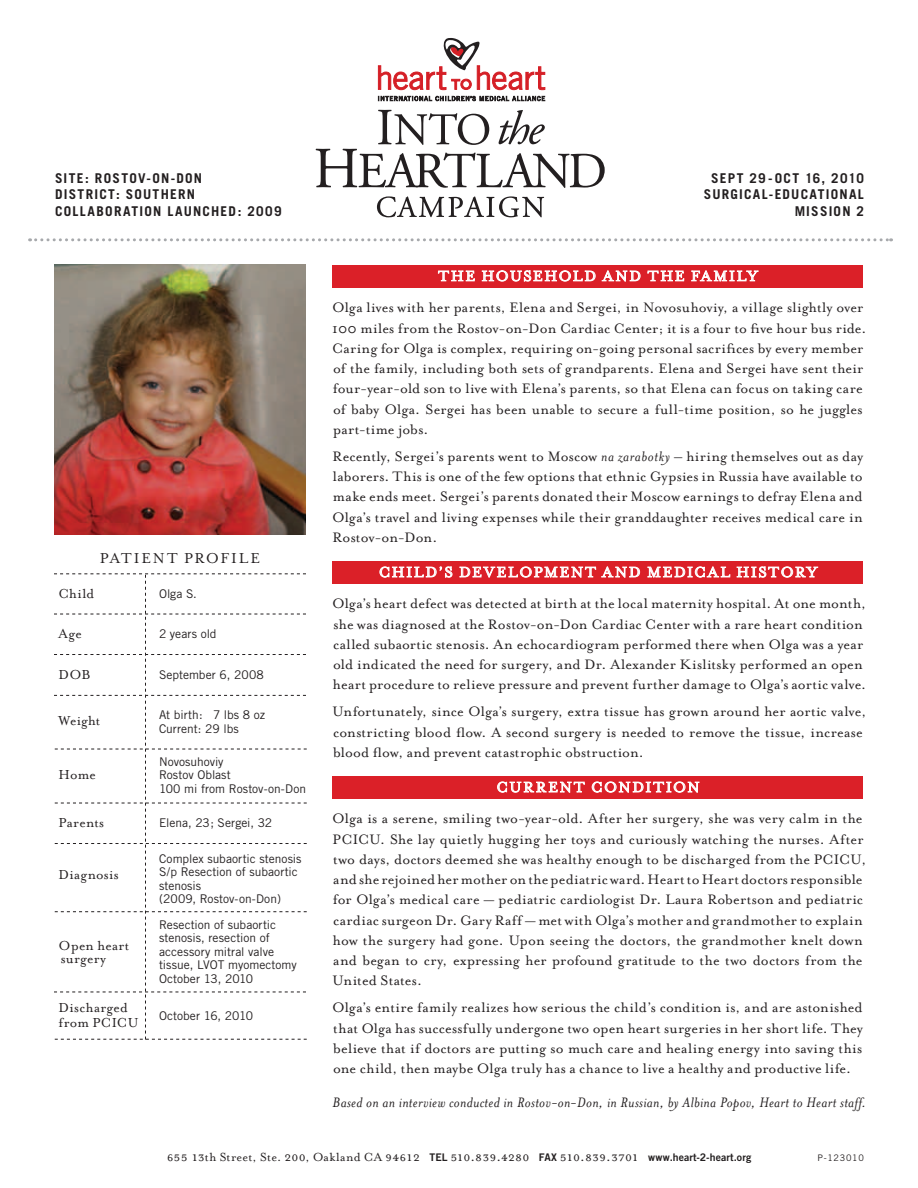
<style>
.page{position:relative;width:918px;height:1188px;background:#fff}
.page>*{position:absolute;margin:0;border:0;box-sizing:border-box;transform-origin:0 0}
.t1{font:16.5px "Mrs Eaves Small Caps";letter-spacing:.11em;color:#fff}
.t2{font:16.5px "Mrs Eaves Small Caps";letter-spacing:.11em;color:#231f20}
.t3{font:15.75px/20.2px "Mrs Eaves Roman";letter-spacing:.015em;color:#231f20}
.t4{font:italic 15.75px "Mrs Eaves";letter-spacing:.02em;color:#231f20}
.t5{font:15px "Mrs Eaves Small Caps";letter-spacing:-.005em;color:#231f20}
.t6{font:15px/13.5px "Mrs Eaves Roman";letter-spacing:.025em;color:#231f20}
.t7{font:700 13.5px/16.2px "Trade Gothic";letter-spacing:.09em;color:#231f20}
.t8{font:12px/13.5px "Trade Gothic";color:#231f20}
.t9{font:9px "Trade Gothic";letter-spacing:.08em;color:#231f20}
.s1{font-family:"Mrs Eaves";font-style:italic}
.s2{font-family:"Mrs Eaves Roman";font-size:13.5px}
.s3{font-family:"Trade Gothic Bold Two";font-size:10.5px}
</style>
<div class="page">
<svg style="left:378px;top:96px;width:167px;height:5px"></svg>
<svg style="left:378px;top:38px;width:167px;height:52px"></svg>
<svg style="left:377px;top:196px;width:167px;height:21px"></svg>
<svg style="left:316px;top:110px;width:289px;height:78px"></svg>
<svg style="left:30px;top:238px;width:862px;height:3px"></svg>
<div style="left:332px;top:265px;width:531px;height:22px;background:#db2028"></div>
<svg style="left:438px;top:271px;width:37px;height:10px"></svg>
<svg style="left:482px;top:270px;width:113px;height:11px"></svg>
<svg style="left:602px;top:270px;width:38px;height:11px"></svg>
<svg style="left:648px;top:271px;width:36px;height:10px"></svg>
<svg style="left:691px;top:270px;width:67px;height:11px"></svg>
<div style="left:332px;top:561px;width:531px;height:22px;background:#db2028"></div>
<svg style="left:380px;top:566px;width:72px;height:12px"></svg>
<svg style="left:460px;top:566px;width:180px;height:12px"></svg>
<svg style="left:648px;top:566px;width:82px;height:12px"></svg>
<svg style="left:737px;top:566px;width:81px;height:12px"></svg>
<div style="left:332px;top:776px;width:531px;height:22px;background:#db2028"></div>
<svg style="left:497px;top:782px;width:88px;height:11px"></svg>
<svg style="left:592px;top:782px;width:107px;height:11px"></svg>
<svg style="left:54px;top:573px;width:253px;height:467px"></svg>
<img style="left:54px;top:265px;width:252px;height:270px">
<p class="t7" style="left:55px;top:170px;width:228px">SITE: ROSTOV-ON-DON<br>DISTRICT: SOUTHERN<br>COLLABORATION LAUNCHED: 2009</p>
<p class="t7" style="left:704px;top:170px;width:162px;text-align:right">SEPT 29-OCT 16, 2010<br>SURGICAL-EDUCATIONAL<br>MISSION 2</p>
<p class="t2" style="left:100px;top:549px;width:162px">PATIENT PROFILE</p>
<p class="t6" style="left:59px;top:587px;width:37px">Child</p>
<p class="t6" style="left:59px;top:627px;width:25px">Age</p>
<p class="t6" style="left:59px;top:668px;width:33px">DOB</p>
<p class="t6" style="left:59px;top:714px;width:43px">Weight</p>
<p class="t6" style="left:59px;top:768px;width:39px">Home</p>
<p class="t6" style="left:59px;top:816px;width:47px">Parents</p>
<p class="t6" style="left:59px;top:868px;width:61px">Diagnosis</p>
<p class="t6" style="left:59px;top:938px;width:72px">Open heart surgery</p>
<p class="t6" style="left:59px;top:1000px;width:81px;line-height:15px">Discharged from PCICU</p>
<p class="t8" style="left:159px;top:587px;width:39px">Olga S.</p>
<p class="t8" style="left:159px;top:627px;width:59px">2 years old</p>
<p class="t8" style="left:159px;top:668px;width:106px">September 6, 2008</p>
<p class="t8" style="left:159px;top:708px;width:108px">At birth: 7 lbs 8 oz<br>Current: 29 lbs</p>
<p class="t8" style="left:159px;top:755px;width:149px">Novosuhoviy<br>Rostov Oblast<br>100 mi from Rostov-on-Don</p>
<p class="t8" style="left:159px;top:816px;width:115px">Elena, 23; Sergei, 32</p>
<p class="t8" style="left:159px;top:851px;width:144px">Complex subaortic stenosis<br>S/p Resection of subaortic stenosis<br>(2009, Rostov-on-Don)</p>
<p class="t8" style="left:159px;top:917px;width:139px">Resection of subaortic stenosis, resection of accessory mitral valve tissue, LVOT myomectomy<br>October 13, 2010</p>
<p class="t8" style="left:159px;top:1009px;width:96px">October 16, 2010</p>
<p class="t1" style="left:438px;top:267px;width:321px">THE HOUSEHOLD AND THE FAMILY</p>
<p class="t3" style="left:332px;top:298px;width:536px">Olga lives with her parents, Elena and Sergei, in Novosuhoviy, a village slightly over 100 miles from the Rostov-on-Don Cardiac Center; it is a four to five hour bus ride.<br>Caring for Olga is complex, requiring on-going personal sacrifices by every member of the family, including both sets of grandparents. Elena and Sergei have sent their four-year-old son to live with Elena’s parents, so that Elena can focus on taking care of baby Olga. Sergei has been unable to secure a full-time position, so he juggles part-time jobs.</p>
<p class="t3" style="left:332px;top:446px;width:533px;text-align:justify">Recently, Sergei’s parents went to Moscow <span class="s1">na zarabotky</span> – hiring themselves out as day laborers. This is one of the few options that ethnic Gypsies in Russia have available to make ends meet. Sergei’s parents donated their Moscow earnings to defray Elena and Olga’s travel and living expenses while their granddaughter receives medical care in Rostov-on-Don.</p>
<p class="t1" style="left:379px;top:564px;width:440px">CHILD’S DEVELOPMENT AND MEDICAL HISTORY</p>
<p class="t3" style="left:332px;top:594px;width:536px">Olga’s heart defect was detected at birth at the local maternity hospital. At one month, she was diagnosed at the Rostov-on-Don Cardiac Center with a rare heart condition called subaortic stenosis. An echocardiogram performed there when Olga was a year old indicated the need for surgery, and Dr. Alexander Kislitsky performed an open heart procedure to relieve pressure and prevent further damage to Olga’s aortic valve.</p>
<p class="t3" style="left:332px;top:702px;width:535px">Unfortunately, since Olga’s surgery, extra tissue has grown around her aortic valve, constricting blood flow. A second surgery is needed to remove the tissue, increase blood flow, and prevent catastrophic obstruction.</p>
<p class="t1" style="left:496px;top:779px;width:205px">CURRENT CONDITION</p>
<p class="t3" style="left:332px;top:809px;width:536px">Olga is a serene, smiling two-year-old. After her surgery, she was very calm in the PCICU. She lay quietly hugging her toys and curiously watching the nurses. After two days, doctors deemed she was healthy enough to be discharged from the PCICU, and she rejoined her mother on the pediatric ward. Heart to Heart doctors responsible for Olga’s medical care — pediatric cardiologist Dr. Laura Robertson and pediatric cardiac surgeon Dr. Gary Raff — met with Olga’s mother and grandmother to explain how the surgery had gone. Upon seeing the doctors, the grandmother knelt down and began to cry, expressing her profound gratitude to the two doctors from the United States.</p>
<p class="t3" style="left:332px;top:998px;width:532px;text-align:justify">Olga’s entire family realizes how serious the child’s condition is, and are astonished that Olga has successfully undergone two open heart surgeries in her short life. They believe that if doctors are putting so much care and healing energy into saving this one child, then maybe Olga truly has a chance to live a healthy and productive life.</p>
<p class="t4" style="left:332px;top:1094px;width:535px">Based on an interview conducted in Rostov-on-Don, in Russian, by Albina Popov, Heart to Heart staff.</p>
<p class="t5" style="left:167px;top:1149px;width:586px">655 13<span class="s2">th Street, Ste.</span> 200<span class="s2">, Oakland CA</span> 94612 <span class="s3">TEL</span> 510.839.4280 <span class="s3">FAX</span> 510.839.3701 <span class="s3">www.heart-2-heart.org</span></p>
<p class="t9" style="left:817px;top:1152px;width:48px">P-123010</p>
</div>
